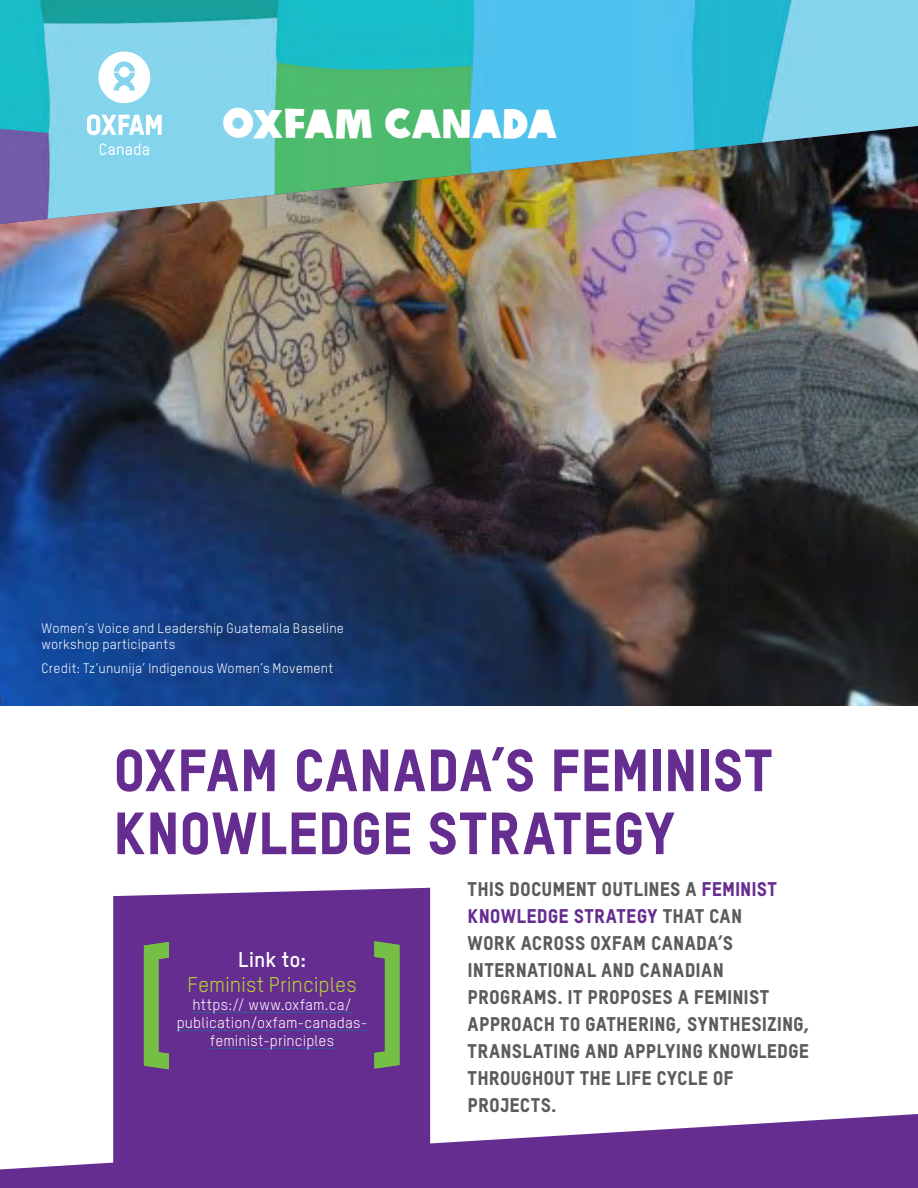
<style>
.page{position:relative;width:918px;height:1188px;background:#fff}
.page>*{position:absolute;margin:0;border:0;box-sizing:border-box;transform-origin:0 0}
.Title_main{font:58.5px/63px "Oxfam TSTARPRO Headline";letter-spacing:-.005em;color:#662d91}
.MainText{font:40.5px "Oxfam Global Headline";letter-spacing:-.02em;color:#fff}
.quote{font:21px/25.2px "Oxfam TSTARPRO";color:#b5d334;text-align:center}
.Head1{font:19.5px/27px "Oxfam TSTARPRO Headline";letter-spacing:.005em;color:#5a5b5d}
.quote-2{font:15px/18px "Oxfam TSTARPRO";letter-spacing:.01em;color:#fff;text-align:center}
.Caption_black{font:13.5px/16.2px "Oxfam TSTARPRO";letter-spacing:.015em;color:#fff}
.s1{font-weight:700;color:#fff}
.s2{color:#662d91}
</style>
<div class="page">
<div style="left:113px;top:888px;width:317px;height:226px;background:#662d91"></div>
<img style="left:0;top:224px;width:918px;height:482px">
<img style="left:0;top:0;width:918px;height:224px">
<svg style="left:144px;top:942px;width:25px;height:127px;background:#708f5d"></svg>
<svg style="left:374px;top:941px;width:25px;height:128px;background:#6f8c5e"></svg>
<hr style="left:192px;top:1012px;width:160px;height:1px;background:#2e5e9a">
<hr style="left:177px;top:1030px;width:191px;height:1px;background:#2e5e9a">
<hr style="left:210px;top:1048px;width:124px;height:1px;background:#2e5e9a">
<svg style="left:100px;top:143px;width:49px;height:12px"></svg>
<svg style="left:98px;top:52px;width:52px;height:51px"></svg>
<svg style="left:87px;top:114px;width:75px;height:21px"></svg>
<svg style="left:0;top:1114px;width:918px;height:74px;fill:#662d91"></svg>
<p class="MainText" style="left:222px;top:89px;width:336px">OXFAM CANADA</p>
<p class="Caption_black" style="left:42px;top:619px;width:304px">Women’s Voice and Leadership Guatemala Baseline workshop participants</p>
<p class="Caption_black" style="left:42px;top:659px;width:293px">Credit: Tz’ununija’ Indigenous Women’s Movement</p>
<p class="Title_main" style="left:113px;top:734px;width:661px">OXFAM CANADA’S FEMINIST<br>KNOWLEDGE STRATEGY</p>
<p class="quote" style="left:188px;top:945px;width:171px"><span class="s1">Link to:<br></span>Feminist Principles</p>
<p class="quote-2" style="left:177px;top:995px;width:192px">https:// www.oxfam.ca/ publication/oxfam-canadas&shy;feminist-principles</p>
<p class="Head1" style="left:468px;top:874px;width:344px">THIS DOCUMENT OUTLINES A <span class="s2">FEMINIST<br>KNOWLEDGE STRATEGY</span> THAT CAN<br>WORK ACROSS OXFAM CANADA’S<br>INTERNATIONAL AND CANADIAN<br>PROGRAMS. IT PROPOSES A FEMINIST<br>APPROACH TO GATHERING, SYNTHESIZING,<br>TRANSLATING AND APPLYING KNOWLEDGE<br>THROUGHOUT THE LIFE CYCLE OF<br>PROJECTS.</p>
</div>
